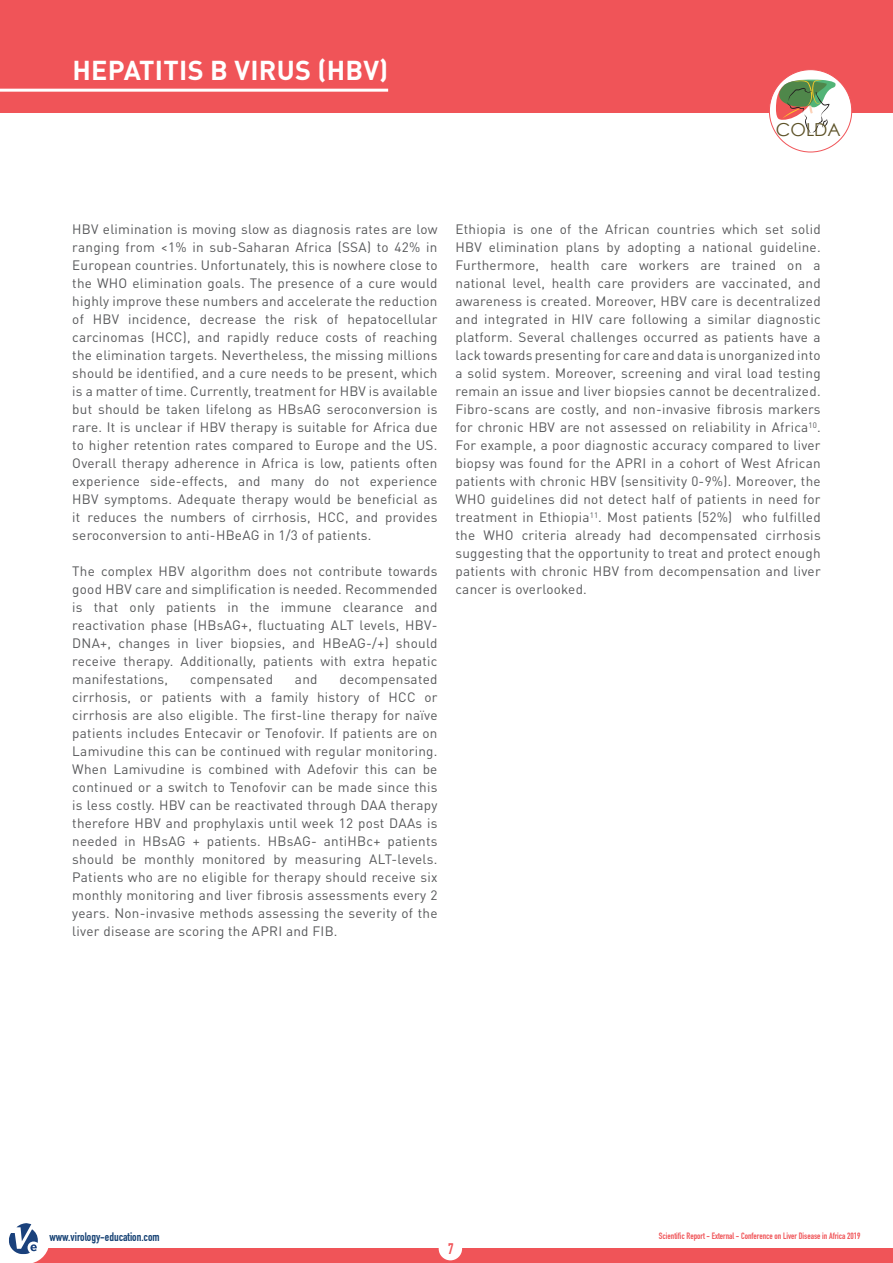
<style>
.page{position:relative;width:893px;height:1263px;background:#fff}
.page>*{position:absolute;margin:0;border:0;box-sizing:border-box;transform-origin:0 0}
._01_Page_title{font:700 27px "DINOT";letter-spacing:.01em;color:#fff}
.t1{font:17.85px "Century Gothic";color:#5d5228}
.t2{font:15px "DIN Engschrift";color:#f05458}
._03_Subheading{font:13.5px/18px "DINOT";letter-spacing:.02em;color:#57585a;text-align:justify}
.t3{font:12px "DIN Engschrift";color:#133f72}
.t4{font:9px "DIN Engschrift";color:#f05458}
</style>
<div class="page">
<div style="left:0;top:0;width:893px;height:112px;background:#f05458"></div>
<div style="left:0;top:1249px;width:893px;height:14px;background:#f05458"></div>
<div style="left:439px;top:1237px;width:23px;height:23px;background:#fff;border-radius:50%"></div>
<svg style="left:0;top:1223px;width:49px;height:40px"></svg>
<div style="left:769px;top:70px;width:83px;height:82px;background:#fff;border-radius:50%"></div>
<svg style="left:776px;top:79px;width:59px;height:54px"></svg>
<div style="left:769px;top:69px;width:83px;height:83px;border:1px solid #f05458;border-radius:50%"></div>
<hr style="left:0;top:89px;width:388px;height:3px;background:#fff">
<p class="_01_Page_title" style="left:72px;top:53px;width:317px">HEPATITIS B VIRUS (HBV)</p>
<h2 class="t1" style="left:776px;top:117px;width:66px">COLDA</h2>
<p class="_03_Subheading" style="left:72px;top:220px;width:367px">HBV elimination is moving slow as diagnosis rates are low ranging from &lt;1% in sub-Saharan Africa (SSA) to 42% in European countries. Unfortunately, this is nowhere close to the WHO elimination goals. The presence of a cure would highly improve these numbers and accelerate the reduction of HBV incidence, decrease the risk of hepatocellular carcinomas (HCC), and rapidly reduce costs of reaching the elimination targets. Nevertheless, the missing millions should be identified, and a cure needs to be present, which is a matter of time. Currently, treatment for HBV is available but should be taken lifelong as HBsAG seroconversion is rare. It is unclear if HBV therapy is suitable for Africa due to higher retention rates compared to Europe and the US.<br>Overall therapy adherence in Africa is low, patients often experience side-effects, and many do not experience HBV symptoms. Adequate therapy would be beneficial as it reduces the numbers of cirrhosis, HCC, and provides seroconversion to anti-HBeAG in 1/3 of patients.</p>
<p class="_03_Subheading" style="left:72px;top:562px;width:367px">The complex HBV algorithm does not contribute towards good HBV care and simplification is needed. Recommended is that only patients in the immune clearance and reactivation phase (HBsAG+, fluctuating ALT levels, HBV-DNA+, changes in liver biopsies, and HBeAG-/+) should receive therapy. Additionally, patients with extra hepatic manifestations,</p>
<p class="_03_Subheading" style="left:72px;top:670px;width:367px;text-indent:267px">decompensated cirrhosis, or patients with a family history of HCC or cirrhosis are also eligible. The first-line therapy for naïve patients includes Entecavir or Tenofovir. If patients are on Lamivudine this can be continued with regular monitoring.<br>When Lamivudine is combined with Adefovir this can be continued or a switch to Tenofovir can be made since this is less costly. HBV can be reactivated through DAA therapy therefore HBV and prophylaxis until week 12 post DAAs is needed in HBsAG + patients. HBsAG- antiHBc+ patients should be monthly monitored by measuring ALT-levels.<br>Patients who are no eligible for therapy should receive six monthly monitoring and liver fibrosis assessments every 2 years. Non-invasive methods assessing the severity of the liver disease are scoring the APRI and FIB.</p>
<p class="_03_Subheading" style="left:190px;top:670px;width:84px">compensated</p>
<p class="_03_Subheading" style="left:295px;top:670px;width:24px">and</p>
<p class="_03_Subheading" style="left:455px;top:220px;width:367px">Ethiopia is one of the African countries which set solid HBV elimination plans by adopting a national guideline.<br>Furthermore, health care workers are trained on a national level, health care providers are vaccinated, and awareness is created. Moreover, HBV care is decentralized and integrated in HIV care following a similar diagnostic platform. Several challenges occurred as patients have a lack towards presenting for care and data is unorganized into a solid system. Moreover, screening and viral load testing remain an issue and liver biopsies cannot be decentralized.<br>Fibro-scans are costly, and non-invasive fibrosis markers for chronic HBV are not assessed on reliability in Africa<sup>10</sup>.<br>For example, a poor diagnostic accuracy compared to liver biopsy was found for the APRI in a cohort of West African patients with chronic HBV (sensitivity 0-9%). Moreover, the WHO guidelines did not detect half of patients in need for treatment in Ethiopia<sup>11</sup>. Most patients (52%) who fulfilled the WHO criteria already had decompensated cirrhosis suggesting that the opportunity to treat and protect enough patients with chronic HBV from decompensation and liver cancer is overlooked.</p>
<p class="t3" style="left:49px;top:1230px;width:112px">www.virology-education.com</p>
<p class="t4" style="left:659px;top:1230px;width:203px">Scientific Report - External - Conference on Liver Disease in Africa 2019</p>
<p class="t2" style="left:448px;top:1240px;width:7px">7</p>
</div>
